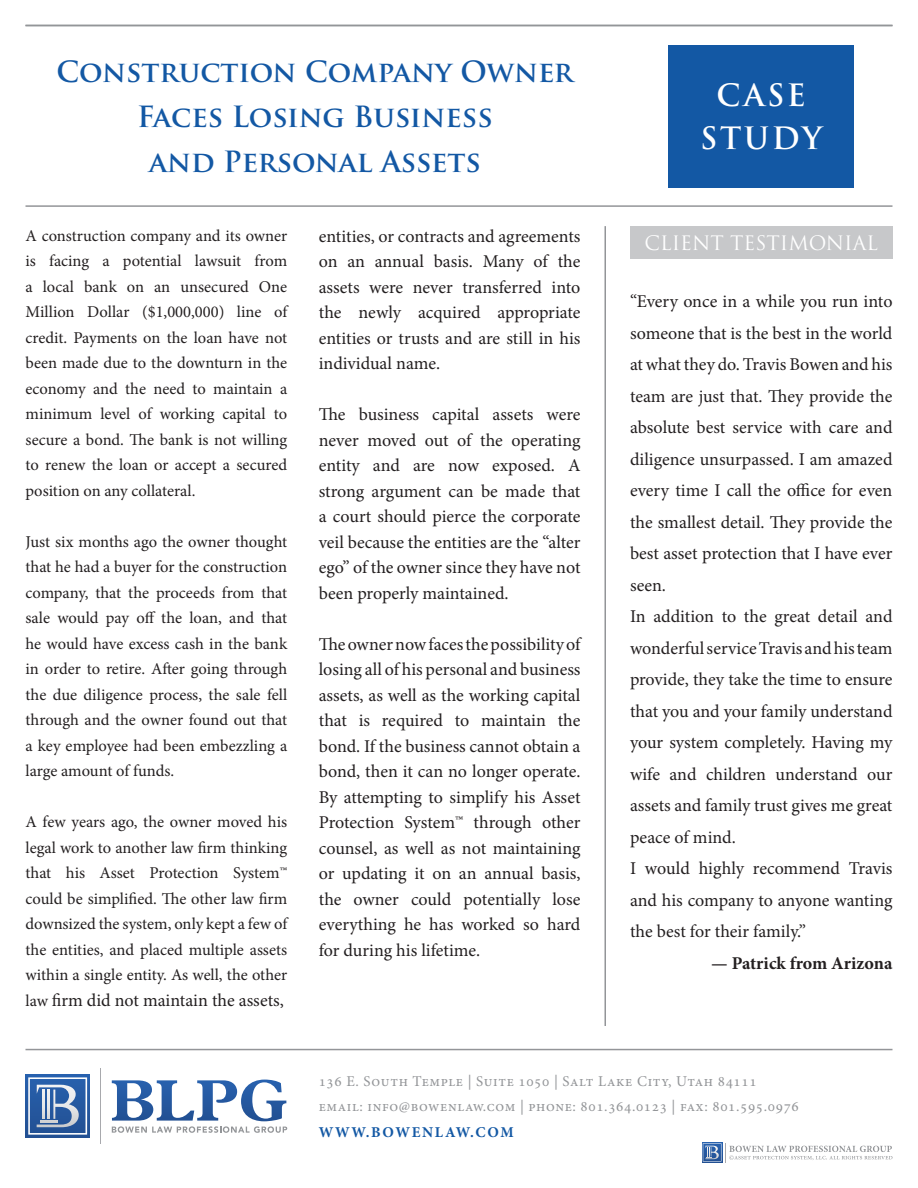
<style>
.page{position:relative;width:918px;height:1188px;background:#fff}
.page>*{position:absolute;margin:0;border:0;box-sizing:border-box;transform-origin:0 0}
.t1{font:700 30px/43.2px "Trajan Pro";letter-spacing:.08em;color:#fff;text-align:center}
.t2{font:700 28.5px/45px "Trajan Pro";color:#1358a4;text-align:center}
.t3{font:19.35px "Trajan Pro";color:#fff}
.t4{font:18px/25.5px "Minion Pro";color:#231f20;text-align:justify}
.t5{font:700 18px "Minion Pro";color:#231f20}
.t6{font:16.5px/25.5px "Minion Pro";color:#231f20;text-align:justify}
.t7{font:15px/25.5px "Minion Pro";letter-spacing:.04em;color:#939598}
.t8{font:700 15px "Minion Pro";letter-spacing:.11em;color:#1358a4}
.s1{font-size:16.5px}
</style>
<div class="page">
<hr style="left:604px;top:226px;width:2px;height:800px;background:#939598">
<hr style="left:26px;top:1049px;width:866px;height:1px;background:#939598">
<hr style="left:26px;top:205px;width:866px;height:2px;background:#939598">
<div style="left:26px;top:1075px;width:64px;height:62px;background:linear-gradient(to bottom,#2861ae,#225093)"></div>
<svg style="left:28px;top:1077px;width:59px;height:58px;background:#6588b9"></svg>
<hr style="left:100px;top:1068px;width:1px;height:76px;background:#a8a9ad">
<svg style="left:112px;top:1080px;width:175px;height:53px"></svg>
<svg style="left:702px;top:1143px;width:1px;height:19px"></svg>
<svg style="left:703px;top:1143px;width:190px;height:19px"></svg>
<hr style="left:26px;top:25px;width:866px;height:1px;background:#939598">
<div style="left:630px;top:226px;width:262px;height:33px;background:#c7c8ca"></div>
<div style="left:669px;top:45px;width:185px;height:142px;background:#1358a4"></div>
<p class="t2" style="left:57px;top:49px;width:518px">Construction Company Owner</p>
<p class="t2" style="left:137px;top:94px;width:357px">Faces Losing Business and Personal Assets</p>
<p class="t6" style="left:26px;top:223px;width:263px">A construction company and its owner is facing a potential lawsuit from a local bank on an unsecured One Million Dollar ($1,000,000) line of credit. Payments on the loan have not been made due to the downturn in the economy and the need to maintain a minimum level of working capital to secure a bond. The bank is not willing to renew the loan or accept a secured position on any collateral.</p>
<p class="t6" style="left:26px;top:529px;width:263px">Just six months ago the owner thought that he had a buyer for the construction company, that the proceeds from that sale would pay off the loan, and that he would have excess cash in the bank in order to retire. After going through the due diligence process, the sale fell through and the owner found out that a key employee had been embezzling a large amount of funds.</p>
<p class="t6" style="left:26px;top:809px;width:263px">A few years ago, the owner moved his legal work to another law firm thinking that his Asset Protection System™ could be simplified. The other law firm downsized the system, only kept a few of the entities, and placed multiple assets within a single entity. As well, the other</p>
<p class="t4" style="left:26px;top:987px;width:260px"><span class="s1">law</span> firm did not maintain the assets,</p>
<p class="t4" style="left:319px;top:224px;width:263px">entities, or contracts and agreements</p>
<p class="t4" style="left:319px;top:249px;width:263px">on an annual basis. Many of the assets were never transferred into the newly acquired appropriate entities or trusts and are still in his individual name.</p>
<p class="t4" style="left:319px;top:402px;width:263px">The business capital assets were never moved out of the operating entity and are now exposed. A strong argument can be made that a court should pierce the corporate veil because the entities are the “alter ego” of the owner since they have not been properly maintained.</p>
<p class="t4" style="left:319px;top:632px;width:263px">The owner now faces the possibility of losing all of his personal and business assets, as well as the working capital that is required to maintain the bond. If the business cannot obtain a bond, then it can no longer operate.<br>By attempting to simplify his Asset Protection System™ through other counsel, as well as not maintaining or updating it on an annual basis, the owner could potentially lose everything he has worked so hard for during his lifetime.</p>
<p class="t1" style="left:700px;top:74px;width:124px">CASE<br>STUDY</p>
<p class="t3" style="left:645px;top:231px;width:235px">CLIENT TESTIMONIAL</p>
<p class="t4" style="left:630px;top:286px;width:264px;line-height:31.5px">“Every once in a while you run into someone that is the best in the world at what they do. Travis Bowen and his team are just that. They provide the absolute best service with care and diligence unsurpassed. I am amazed every time I call the office for even the smallest detail. They provide the best asset protection that I have ever seen.</p>
<p class="t4" style="left:630px;top:601px;width:264px;line-height:31.5px">In addition to the great detail and wonderful service Travis and his team provide, they take the time to ensure that you and your family understand your system completely. Having my wife and children understand our assets and family trust gives me great peace of mind.</p>
<p class="t4" style="left:630px;top:853px;width:264px;line-height:31.5px">I would highly recommend Travis and his company to anyone wanting the best for their family.”</p>
<p class="t5" style="left:711px;top:950px;width:183px">— Patrick from Arizona</p>
<p class="t7" style="left:319px;top:1069px;width:482px">136 E. South Temple | Suite 1050 | Salt Lake City, Utah 84111 email: info@bowenlaw.com | phone: 801.364.0123 | fax: 801.595.0976</p>
<p class="t8" style="left:319px;top:1122px;width:196px">WWW.BOWENLAW.COM</p>
</div>
